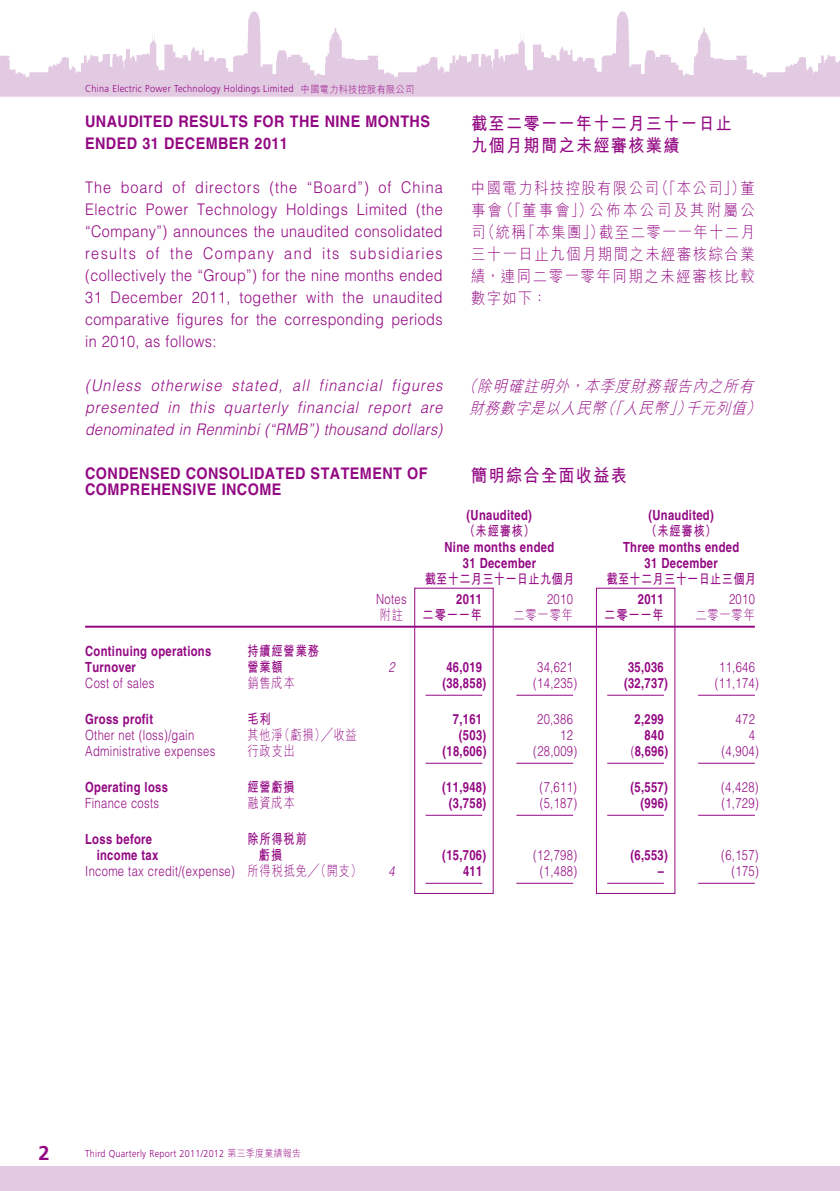
<style>
.page{position:relative;width:840px;height:1191px;background:#fff}
.page>*{position:absolute;margin:0;border:0;box-sizing:border-box;transform-origin:0 0}
.t1{font:700 20px "Frutiger LT Std";color:#930883}
.t2{font:700 18px/22px "M Hei HK";letter-spacing:.08em;color:#930883;scale:.9 1}
.t3{font:300 16px/22px "Helvetica LT Std";letter-spacing:.03em;color:#930883;text-align:justify;scale:.9 1}
.t4{font:italic 300 16px/22px "Helvetica LT Std";letter-spacing:.025em;color:#930883;text-align:justify;scale:.9 1}
.t5{font:700 16px/22px "Helvetica LT Std";letter-spacing:.03em;color:#930883;scale:.9 1}
.t6{font:300 16px/22px "M Hei HK";letter-spacing:.1em;color:#930883;text-align:justify;scale:.9 1}
.t7{font:italic 300 16px/22px "M Hei HK";color:#930883;text-align:center;scale:.9 1}
.t8{font:700 14px "Helvetica LT Std";letter-spacing:.03em;color:#930883;scale:.8 1}
.t9{font:300 14px "Helvetica LT Std";letter-spacing:.03em;color:#930883;scale:.8 1}
.t10{font:700 14px "M Hei HK";letter-spacing:.08em;color:#930883;scale:.8 1}
.t11{font:300 14px "M Hei HK";letter-spacing:.08em;color:#930883;scale:.8 1}
.t12{font:700 14px "M Hei HK";letter-spacing:.03em;color:#930883;scale:.8 1}
.t13{font:italic 300 14px "Helvetica LT Std";color:#930883;scale:.8 1}
.t14{font:300 10px "Frutiger LT Std";letter-spacing:.03em;color:#930883;scale:.92 1}
.t15{font:300 10px "Frutiger LT Std";letter-spacing:.03em;color:#930883;scale:.9 1}
.s1{font-family:"M Hei HK"}
.s2{font-weight:300}
</style>
<div class="page">
<svg style="left:0;top:11px;width:839px;height:86px"></svg>
<div style="left:0;top:1166px;width:839px;height:25px;background:#e2cae2"></div>
<svg style="left:839px;top:1166px;width:1px;height:25px"></svg>
<div style="left:414px;top:587px;width:79px;height:307px;border:1px solid #930883"></div>
<div style="left:595px;top:587px;width:80px;height:307px;border:1px solid #930883"></div>
<hr style="left:85px;top:625px;width:669px;height:2px;background:#930883">
<hr style="left:425px;top:694px;width:57px;height:1px;background:#930883">
<hr style="left:516px;top:694px;width:57px;height:1px;background:#930883">
<hr style="left:607px;top:694px;width:56px;height:1px;background:#930883">
<hr style="left:697px;top:694px;width:57px;height:1px;background:#930883">
<hr style="left:425px;top:762px;width:57px;height:1px;background:#930883">
<hr style="left:516px;top:762px;width:57px;height:1px;background:#930883">
<hr style="left:607px;top:762px;width:56px;height:1px;background:#930883">
<hr style="left:697px;top:762px;width:57px;height:1px;background:#930883">
<hr style="left:425px;top:814px;width:57px;height:1px;background:#930883">
<hr style="left:516px;top:814px;width:57px;height:1px;background:#930883">
<hr style="left:607px;top:814px;width:56px;height:1px;background:#930883">
<hr style="left:697px;top:814px;width:57px;height:1px;background:#930883">
<hr style="left:425px;top:882px;width:57px;height:1px;background:#930883">
<hr style="left:516px;top:882px;width:57px;height:1px;background:#930883">
<hr style="left:607px;top:882px;width:56px;height:1px;background:#930883">
<hr style="left:697px;top:882px;width:57px;height:1px;background:#930883">
<p class="t14" style="left:85px;top:83px;width:359px">China Electric Power Technology Holdings Limited <span class="s1">中國電力科技控股有限公司</span></p>
<p class="t5" style="left:85px;top:110px;width:384px">UNAUDITED RESULTS FOR THE NINE MONTHS<br>ENDED 31 DECEMBER 2011</p>
<p class="t3" style="left:85px;top:176px;width:398px">The board of directors (the “Board”) of China Electric Power Technology Holdings Limited (the “Company”) announces the unaudited consolidated results of the Company and its subsidiaries (collectively the “Group”) for the nine months ended 31 December 2011, together with the unaudited comparative figures for the corresponding periods in 2010, as follows:</p>
<p class="t4" style="left:85px;top:374px;width:398px">(Unless otherwise stated, all financial figures presented in this quarterly financial report are denominated in Renminbi (“RMB”) thousand dollars)</p>
<p class="t5" style="left:85px;top:465px;width:382px;line-height:16px">CONDENSED CONSOLIDATED STATEMENT OF<br>COMPREHENSIVE INCOME</p>
<p class="t2" style="left:471px;top:111px;width:291px">截至二零一一年十二月三十一日止九個月期間之未經審核業績</p>
<p class="t6" style="left:471px;top:176px;width:317px">中國電力科技控股有限公司（「本公司」）董事會（「董事會」）公佈本公司及其附屬公司（統稱「本集團」）截至二零一一年十二月三十一日止九個月期間之未經審核綜合業績，連同二零一零年同期之未經審核比較數字如下：</p>
<p class="t7" style="left:462px;top:374px;width:339px">（除明確註明外，本季度財務報告內之所有財務數字是以人民幣（「人民幣」）千元列值）</p>
<p class="t2" style="left:471px;top:463px;width:175px">簡明綜合全面收益表</p>
<p class="t8" style="left:466px;top:506px;width:83px">(Unaudited)</p>
<p class="t8" style="left:648px;top:506px;width:83px">(Unaudited)</p>
<p class="t10" style="left:464px;top:521px;width:90px">（未經審核）</p>
<p class="t10" style="left:645px;top:521px;width:90px">（未經審核）</p>
<p class="t8" style="left:444px;top:538px;width:138px">Nine months ended</p>
<p class="t8" style="left:622px;top:538px;width:147px">Three months ended</p>
<p class="t8" style="left:462px;top:554px;width:93px">31 December</p>
<p class="t8" style="left:644px;top:554px;width:93px">31 December</p>
<p class="t12" style="left:424px;top:569px;width:188px">截至十二月三十一日止九個月</p>
<p class="t12" style="left:606px;top:569px;width:188px">截至十二月三十一日止三個月</p>
<p class="t9" style="left:376px;top:590px;width:40px">Notes</p>
<p class="t8" style="left:456px;top:590px;width:34px">2011</p>
<p class="t9" style="left:546px;top:590px;width:34px">2010</p>
<p class="t8" style="left:637px;top:590px;width:34px">2011</p>
<p class="t9" style="left:728px;top:590px;width:34px">2010</p>
<p class="t11" style="left:379px;top:605px;width:31px">附註</p>
<p class="t10" style="left:422px;top:605px;width:76px">二零一一年</p>
<p class="t11" style="left:513px;top:605px;width:76px">二零一零年</p>
<p class="t10" style="left:604px;top:605px;width:76px">二零一一年</p>
<p class="t11" style="left:695px;top:605px;width:76px">二零一零年</p>
<p class="t8" style="left:85px;top:642px;width:159px">Continuing operations</p>
<p class="t10" style="left:247px;top:641px;width:91px">持續經營業務</p>
<p class="t8" style="left:85px;top:658px;width:65px">Turnover</p>
<p class="t10" style="left:247px;top:657px;width:46px">營業額</p>
<p class="t13" style="left:388px;top:658px;width:9px">2</p>
<p class="t8" style="left:446px;top:658px;width:46px">46,019</p>
<p class="t9" style="left:537px;top:658px;width:46px">34,621</p>
<p class="t8" style="left:627px;top:658px;width:46px">35,036</p>
<p class="t9" style="left:718px;top:658px;width:46px">11,646</p>
<p class="t9" style="left:85px;top:674px;width:88px">Cost of sales</p>
<p class="t11" style="left:247px;top:673px;width:61px">銷售成本</p>
<p class="t8" style="left:442px;top:674px;width:56px">(38,858)</p>
<p class="t9" style="left:533px;top:674px;width:56px">(14,235)</p>
<p class="t8" style="left:623px;top:674px;width:56px">(32,737)</p>
<p class="t9" style="left:714px;top:674px;width:56px">(11,174)</p>
<p class="t8" style="left:85px;top:710px;width:86px">Gross profit</p>
<p class="t10" style="left:247px;top:709px;width:31px">毛利</p>
<p class="t8" style="left:452px;top:710px;width:38px">7,161</p>
<p class="t9" style="left:537px;top:710px;width:46px">20,386</p>
<p class="t8" style="left:634px;top:710px;width:38px">2,299</p>
<p class="t9" style="left:735px;top:710px;width:26px">472</p>
<p class="t9" style="left:85px;top:726px;width:138px">Other net (loss)/gain</p>
<p class="t11" style="left:247px;top:725px;width:138px">其他淨（虧損）╱收益</p>
<p class="t8" style="left:458px;top:726px;width:36px">(503)</p>
<p class="t9" style="left:560px;top:726px;width:17px">12</p>
<p class="t8" style="left:644px;top:726px;width:26px">840</p>
<p class="t9" style="left:748px;top:726px;width:9px">4</p>
<p class="t9" style="left:85px;top:742px;width:164px">Administrative expenses</p>
<p class="t11" style="left:247px;top:741px;width:61px">行政支出</p>
<p class="t8" style="left:442px;top:742px;width:56px">(18,606)</p>
<p class="t9" style="left:533px;top:742px;width:56px">(28,009)</p>
<p class="t8" style="left:630px;top:742px;width:48px"><span class="s2">(</span>8,696)</p>
<p class="t9" style="left:721px;top:742px;width:48px">(4,904)</p>
<p class="t8" style="left:85px;top:778px;width:105px">Operating loss</p>
<p class="t10" style="left:247px;top:777px;width:61px">經營虧損</p>
<p class="t8" style="left:442px;top:778px;width:56px">(11,948)</p>
<p class="t9" style="left:539px;top:778px;width:48px">(7,611)</p>
<p class="t8" style="left:630px;top:778px;width:48px">(5,557)</p>
<p class="t9" style="left:720px;top:778px;width:48px">(4,428)</p>
<p class="t9" style="left:85px;top:794px;width:94px">Finance costs</p>
<p class="t11" style="left:247px;top:793px;width:61px">融資成本</p>
<p class="t8" style="left:448px;top:794px;width:48px">(3,758)</p>
<p class="t9" style="left:539px;top:794px;width:48px">(5,187)</p>
<p class="t8" style="left:640px;top:794px;width:36px">(996)</p>
<p class="t9" style="left:721px;top:794px;width:48px">(1,729)</p>
<p class="t8" style="left:85px;top:830px;width:85px">Loss before</p>
<p class="t10" style="left:247px;top:829px;width:76px">除所得稅前</p>
<p class="t8" style="left:97px;top:846px;width:79px">income tax</p>
<p class="t10" style="left:259px;top:845px;width:31px">虧損</p>
<p class="t8" style="left:442px;top:846px;width:56px">(15,706)</p>
<p class="t9" style="left:533px;top:846px;width:56px">(12,798)</p>
<p class="t8" style="left:630px;top:846px;width:48px">(6,553)</p>
<p class="t9" style="left:721px;top:846px;width:48px">(6,157)</p>
<p class="t9" style="left:85px;top:862px;width:347px">Income tax credit/(expense) <span class="s1">所得稅抵免╱（開支）</span></p>
<p class="t13" style="left:388px;top:862px;width:9px">4</p>
<p class="t8" style="left:462px;top:862px;width:26px">411</p>
<p class="t9" style="left:539px;top:862px;width:48px">(1,488)</p>
<p class="t8" style="left:657px;top:862px;width:9px">–</p>
<p class="t9" style="left:731px;top:862px;width:36px">(175)</p>
<p class="t1" style="left:38px;top:1141px;width:13px">2</p>
<p class="t15" style="left:85px;top:1147px;width:241px">Third Quarterly Report 2011/2012 <span class="s1">第三季度業績報告</span></p>
</div>
